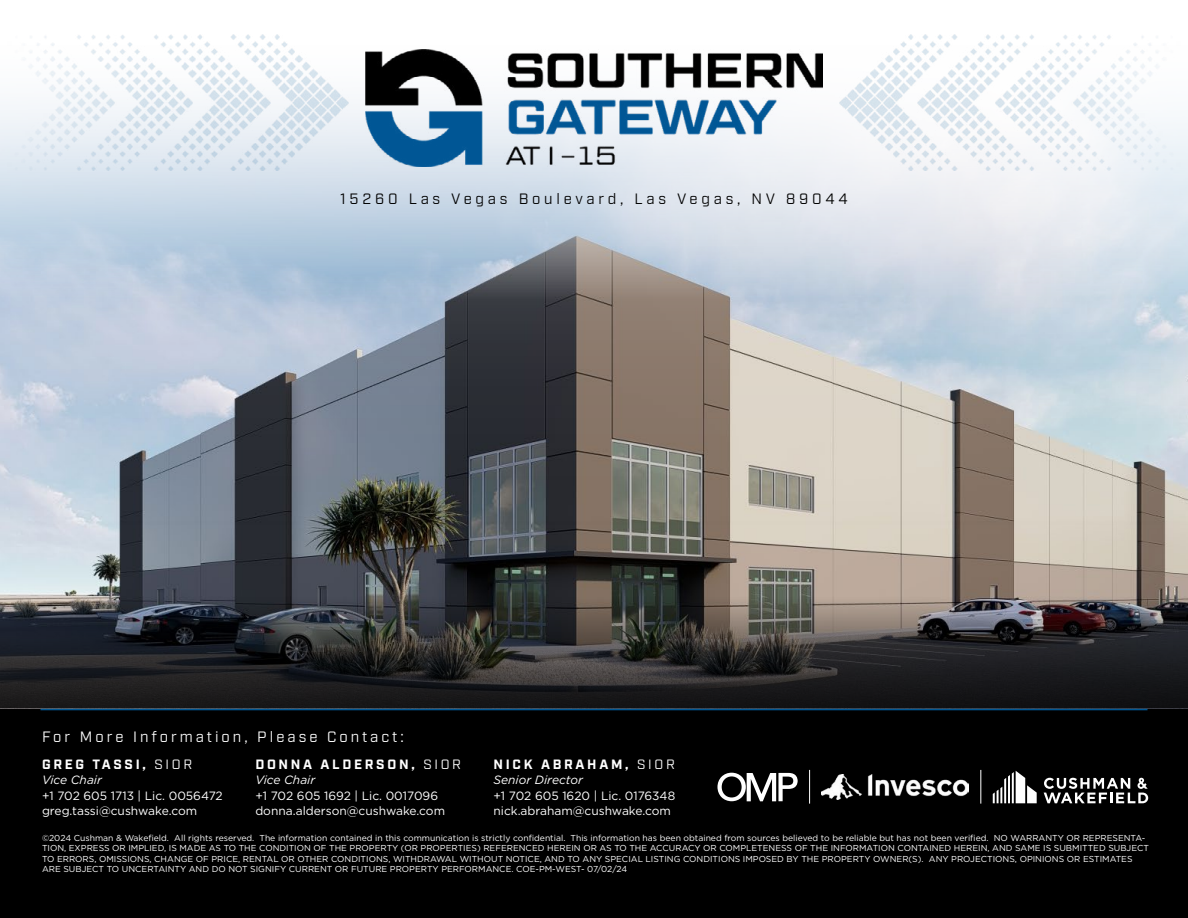
<style>
.page{position:relative;width:1188px;height:918px;background:#fff}
.page>*{position:absolute;margin:0;border:0;box-sizing:border-box;transform-origin:0 0}
.t1{font:15px "Industry";letter-spacing:.25em;color:#000}
.t2{font:15px "Industry";letter-spacing:.2em;color:#fff}
.t3{font:700 13.5px "Industry";letter-spacing:.2em;color:#fff}
.t4{font:12px/15.3px "Gotham";color:#fff}
.t5{font:italic 12px "Gotham";color:#fff}
.t6{font:8.7px/10.5px "Gotham";color:#fff}
.s1{font-weight:400}
</style>
<div class="page">
<div style="left:0;top:522px;width:1188px;height:396px;background:#000"></div>
<img style="left:0;top:314px;width:1188px;height:262px">
<svg style="left:0;top:34px;width:1188px;height:280px;background:#c9d3de"></svg>
<svg style="left:0;top:576px;width:1188px;height:132px;background:#3a3939"></svg>
<hr style="left:40px;top:709px;width:1108px;height:1px;background:#005794">
<img style="left:840px;top:35px;width:348px;height:135px">
<img style="left:0;top:35px;width:348px;height:135px">
<img style="left:366px;top:50px;width:456px;height:116px">
<svg style="left:717px;top:773px;width:81px;height:28px"></svg>
<img style="left:822px;top:774px;width:147px;height:26px">
<svg style="left:993px;top:771px;width:44px;height:32px"></svg>
<svg style="left:1044px;top:778px;width:104px;height:25px"></svg>
<hr style="left:809px;top:770px;width:1px;height:34px;background:#fff">
<hr style="left:980px;top:770px;width:1px;height:34px;background:#fff">
<h1 class="t1" style="left:340px;top:190px;width:509px">15260 Las Vegas Boulevard, Las Vegas, NV 89044</h1>
<h1 class="t2" style="left:42px;top:728px;width:363px">For More Information, Please Contact:</h1>
<h2 class="t3" style="left:42px;top:756px;width:152px">GREG TASSI, <span class="s1">SIOR</span></h2>
<h3 class="t5" style="left:42px;top:772px;width:61px">Vice Chair</h3>
<h3 class="t4" style="left:42px;top:788px;width:182px">+1 702 605 1713 | Lic. 0056472 greg.tassi@cushwake.com</h3>
<h2 class="t3" style="left:255px;top:756px;width:207px">DONNA ALDERSON, <span class="s1">SIOR</span></h2>
<h3 class="t5" style="left:255px;top:772px;width:61px">Vice Chair</h3>
<h3 class="t4" style="left:255px;top:788px;width:191px">+1 702 605 1692 | Lic. 0017096 donna.alderson@cushwake.com</h3>
<h2 class="t3" style="left:493px;top:756px;width:183px">NICK ABRAHAM, <span class="s1">SIOR</span></h2>
<h3 class="t5" style="left:493px;top:772px;width:91px">Senior Director</h3>
<h3 class="t4" style="left:493px;top:788px;width:183px">+1 702 605 1620 | Lic. 0176348 nick.abraham@cushwake.com</h3>
<p class="t6" style="left:42px;top:832px;width:1109px">©2024 Cushman &amp; Wakefield. All rights reserved. The information contained in this communication is strictly confidential. This information has been obtained from sources believed to be reliable but has not been verified. NO WARRANTY OR REPRESENTA-TION, EXPRESS OR IMPLIED, IS MADE AS TO THE CONDITION OF THE PROPERTY (OR PROPERTIES) REFERENCED HEREIN OR AS TO THE ACCURACY OR COMPLETENESS OF THE INFORMATION CONTAINED HEREIN, AND SAME IS SUBMITTED SUBJECT TO ERRORS, OMISSIONS, CHANGE OF PRICE, RENTAL OR OTHER CONDITIONS, WITHDRAWAL WITHOUT NOTICE, AND TO ANY SPECIAL LISTING CONDITIONS IMPOSED BY THE PROPERTY OWNER(S). ANY PROJECTIONS, OPINIONS OR ESTIMATES ARE SUBJECT TO UNCERTAINTY AND DO NOT SIGNIFY CURRENT OR FUTURE PROPERTY PERFORMANCE. COE-PM-WEST- 07/02/24</p>
</div>
